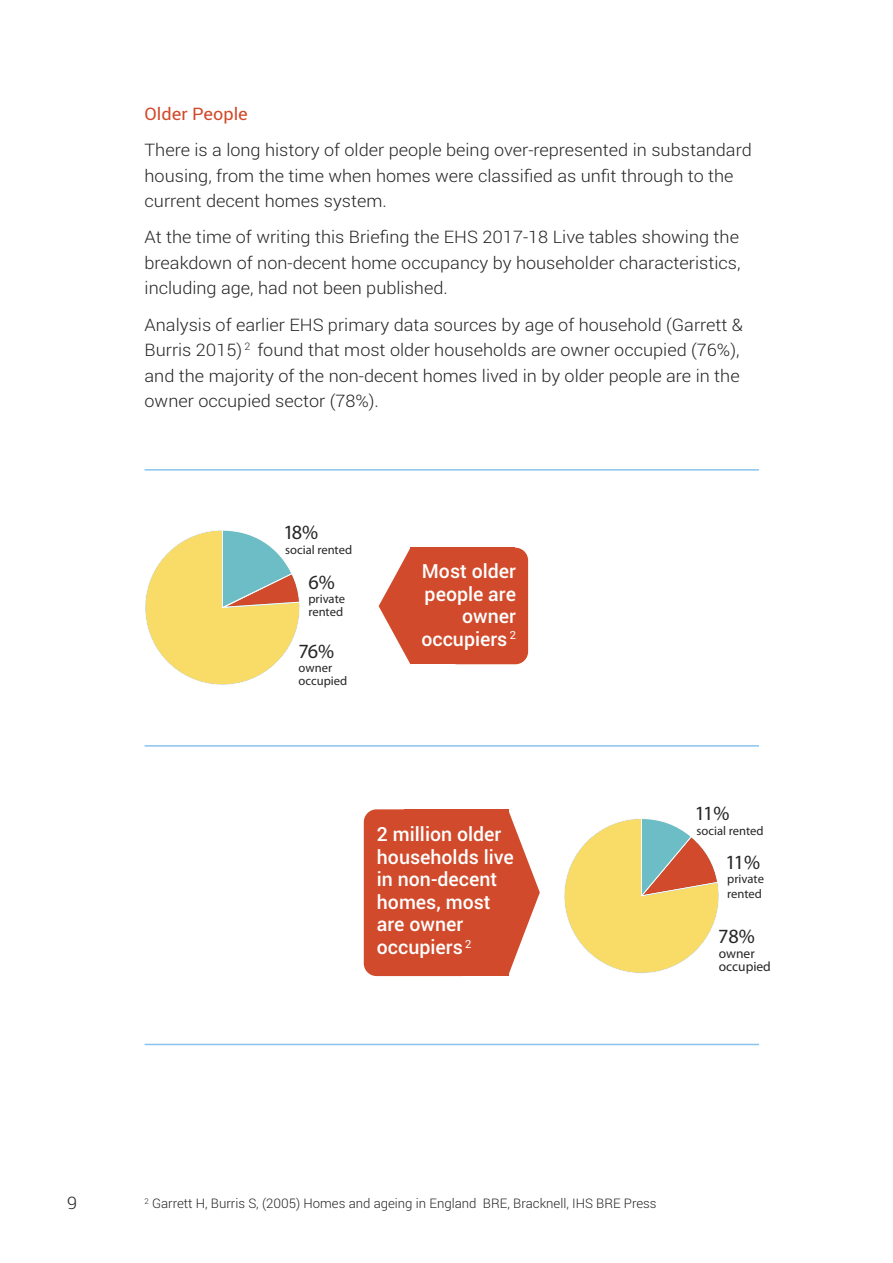
<style>
.page{position:relative;width:893px;height:1263px;background:#fff}
.page>*{position:absolute;margin:0;border:0;box-sizing:border-box;transform-origin:0 0}
.t1{font:20.25px "Myriad Pro";letter-spacing:-.1em;color:#272526}
.t2{font:500 19.5px/22.5px "Roboto";color:#fff}
.t3{font:300 17.25px/25.5px "Roboto";color:#272526;scale:1.05 1}
.t4{font:17.25px "Roboto";color:#d14a2b;scale:1.05 1}
.t5{font:13.5px/12.9px "Myriad Pro";color:#272526}
.t6{font:300 13.2px "Roboto";color:#272526}
.t7{font:12.6px/13.5px "Myriad Pro";color:#272526}
</style>
<div class="page">
<div style="left:364px;top:809px;width:110px;height:167px;background:#d14a2b;border-radius:13px"></div>
<div style="left:404px;top:809px;width:105px;height:167px;background:#d14a2b"></div>
<svg style="left:509px;top:812px;width:31px;height:162px"></svg>
<svg style="left:564px;top:818px;width:155px;height:156px"></svg>
<div style="left:444px;top:548px;width:84px;height:116px;background:#d14a2b;border-radius:13px"></div>
<div style="left:410px;top:548px;width:104px;height:116px;background:#d14a2b"></div>
<svg style="left:379px;top:548px;width:31px;height:116px"></svg>
<svg style="left:145px;top:530px;width:155px;height:155px"></svg>
<hr style="left:145px;top:469px;width:614px;height:2px;background:#88c3ee">
<hr style="left:145px;top:1044px;width:614px;height:1px;background:#88c3ee">
<hr style="left:145px;top:745px;width:614px;height:2px;background:#88c3ee">
<p class="t4" style="left:145px;top:104px;width:100px">Older People</p>
<p class="t3" style="left:145px;top:138px;width:580px">There is a long history of older people being over-represented in substandard housing, from the time when homes were classified as unfit through to the current decent homes system.</p>
<p class="t3" style="left:145px;top:225px;width:569px;text-align:justify">At the time of writing this Briefing the EHS 2017-18 Live tables showing the breakdown of non-decent home occupancy by householder characteristics, including age, had not been published.</p>
<p class="t3" style="left:145px;top:312px;width:572px">Analysis of earlier EHS primary data sources by age of household (Garrett &amp; Burris 2015) <sup>2</sup> found that most older households are owner occupied (76%), and the majority of the non-decent homes lived in by older people are in the owner occupied sector (78%).</p>
<p class="t1" style="left:283px;top:525px;width:36px">18%</p>
<p class="t1" style="left:308px;top:575px;width:28px">6%</p>
<p class="t7" style="left:308px;top:592px;width:38px">private rented</p>
<p class="t7" style="left:285px;top:544px;width:68px">social rented</p>
<p class="t1" style="left:299px;top:644px;width:37px">76%</p>
<p class="t7" style="left:299px;top:662px;width:50px">owner occupied</p>
<p class="t2" style="left:421px;top:560px;width:96px;text-align:right">Most older people are owner occupiers <sup>2</sup></p>
<p class="t2" style="left:377px;top:823px;width:138px">2 million older households live in non-decent homes, most are owner occupiers <sup>2</sup></p>
<p class="t1" style="left:695px;top:805px;width:36px">11%</p>
<p class="t7" style="left:697px;top:824px;width:68px">social rented</p>
<p class="t1" style="left:725px;top:854px;width:36px">11%</p>
<p class="t7" style="left:727px;top:872px;width:38px;line-height:15.1px">private rented</p>
<p class="t1" style="left:718px;top:929px;width:38px">78%</p>
<p class="t5" style="left:719px;top:948px;width:54px">owner occupied</p>
<p class="t3" style="left:67px;top:1190px;width:11px">9</p>
<p class="t6" style="left:145px;top:1196px;width:514px"><sup>2</sup> Garrett H, Burris S, (2005) Homes and ageing in England BRE, Bracknell, IHS BRE Press</p>
</div>
